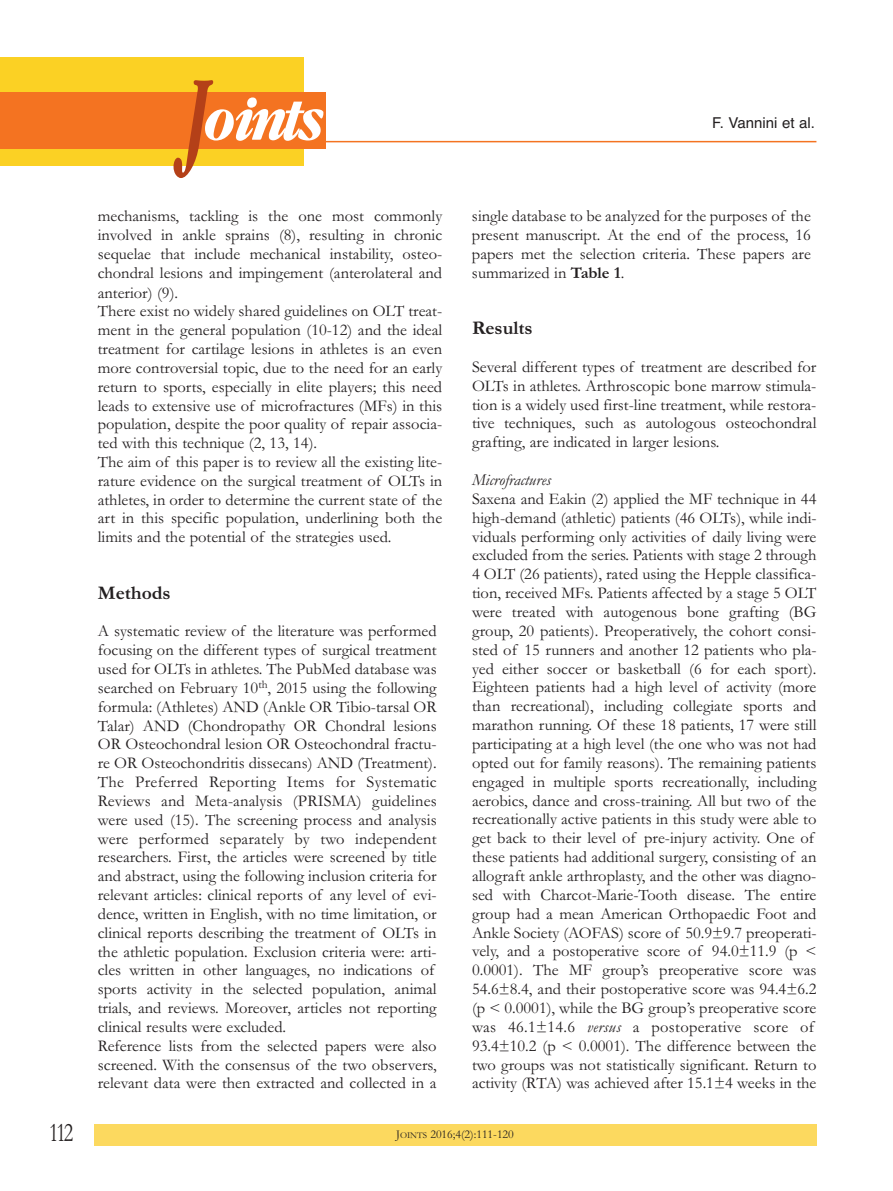
<style>
.page{position:relative;width:893px;height:1191px;background:#fff}
.page>*{position:absolute;margin:0;border:0;box-sizing:border-box;transform-origin:0 0}
.t1{font:italic 700 55.8px "Garamond Cond";letter-spacing:-.085em;color:#fff}
.t2{font:27px "Garamond";color:#231f20;scale:.75 1}
.t3{font:700 19.5px "Garamond";color:#231f20}
.t4{font:16.5px/18.9px "Garamond";color:#231f20}
.t5{font:italic 16.5px "Garamond";color:#231f20}
.t6{font:15px "Helvetica";color:#231f20}
.t7{font:12px "Garamond";color:#231f20}
.s1{font-size:99.9px;color:#b44018}
.s2{font-weight:700}
.s3{font-style:italic}
.s4{font-size:9px}
</style>
<div class="page">
<hr style="left:176px;top:141px;width:640px;height:1px;background:#f47321">
<div style="left:94px;top:1124px;width:722px;height:21px;background:#fcd95f"></div>
<div style="left:0;top:57px;width:304px;height:109px;background:#fbd124"></div>
<div style="left:0;top:92px;width:326px;height:56px;background:#f47321"></div>
<h1 class="t1" style="left:181px;top:88px;width:140px"><span class="s1">J</span>oints</h1>
<p class="t4" style="left:98px;top:206px;width:346px">mechanisms, tackling is the one most commonly involved in ankle sprains (8), resulting in chronic sequelae that include mechanical instability, osteo&shy;chondral lesions and impingement (anterolateral and anterior) (9).<br>there exist no widely shared guidelines on oLt treat&shy;ment in the general population (10-12) and the ideal treatment for cartilage lesions in athletes is an even more controversial topic, due to the need for an early return to sports, especially in elite players; this need leads to extensive use of microfractures (MFs) in this population, despite the poor quality of repair associa&shy;ted with this technique (2, 13, 14).<br>the aim of this paper is to review all the existing lite&shy;rature evidence on the surgical treatment of oLts in athletes, in order to determine the current state of the art in this specific population, underlining both the limits and the potential of the strategies used.</p>
<p class="t3" style="left:98px;top:580px;width:74px">Methods</p>
<p class="t4" style="left:98px;top:621px;width:340px">A systematic review of the literature was performed focusing on the different types of surgical treatment used for oLts in athletes. the PubMed database was searched on February 10<sup>th</sup>, 2015 using the following formula: (Athletes) AnD (Ankle oR tibio-tarsal oR talar) AnD (Chondropathy oR Chondral lesions oR osteochondral lesion oR osteochondral fractu&shy;re oR osteochondritis dissecans) AnD (treatment). the Preferred Reporting items for systematic Reviews and Meta-analysis (PRisMA) guidelines were used (15). the screening process and analysis were performed separately by two independent researchers. First, the articles were screened by title and abstract, using the following inclusion criteria for relevant articles: clinical reports of any level of evi&shy;dence, written in English, with no time limitation, or clinical reports describing the treatment of oLts in the athletic population. Exclusion criteria were: arti&shy;cles written in other languages, no indications of sports activity in the selected population, animal trials, and reviews. Moreover, articles not reporting clinical results were excluded.<br>Reference lists from the selected papers were also screened. With the consensus of the two observers, relevant data were then extracted and collected in a</p>
<p class="t6" style="left:712px;top:114px;width:104px">F. Vannini et al.</p>
<p class="t4" style="left:472px;top:206px;width:340px;text-align:justify">single database to be analyzed for the purposes of the present manuscript. At the end of the process, 16 papers met the selection criteria. these papers are summarized in <span class="s2">Table 1</span>.</p>
<p class="t3" style="left:472px;top:316px;width:62px">Results</p>
<p class="t4" style="left:472px;top:357px;width:346px;text-align:justify">several different types of treatment are described for oLts in athletes. Arthroscopic bone marrow stimula&shy;tion is a widely used first-line treatment, while restora&shy;tive techniques, such as autologous osteochondral grafting, are indicated in larger lesions.</p>
<p class="t5" style="left:472px;top:469px;width:81px">Microfractures</p>
<p class="t4" style="left:472px;top:489px;width:346px">saxena and Eakin (2) applied the MF technique in 44 high-demand (athletic) patients (46 oLts), while indi&shy;viduals performing only activities of daily living were excluded from the series. Patients with stage 2 through 4 oLt (26 patients), rated using the Hepple classifica&shy;tion, received MFs. Patients affected by a stage 5 oLt were treated with autogenous bone grafting (BG group, 20 patients). Preoperatively, the cohort consi&shy;sted of 15 runners and another 12 patients who pla&shy;yed either soccer or basketball (6 for each sport).<br>Eighteen patients had a high level of activity (more than recreational), including collegiate sports and marathon running. of these 18 patients, 17 were still participating at a high level (the one who was not had opted out for family reasons). the remaining patients engaged in multiple sports recreationally, including aerobics, dance and cross-training. All but two of the recreationally active patients in this study were able to get back to their level of pre-injury activity. one of these patients had additional surgery, consisting of an allograft ankle arthroplasty, and the other was diagno&shy;sed with Charcot-Marie-tooth disease. the entire group had a mean American orthopaedic Foot and Ankle society (AoFAs) score of 50.9±9.7 preoperati&shy;vely, and a postoperative score of 94.0±11.9 (p &lt; 0.0001). the MF group’s preoperative score was 54.6±8.4, and their postoperative score was 94.4±6.2 (p &lt; 0.0001), while the BG group’s preoperative score was 46.1±14.6 <span class="s3">versus</span> a postoperative score of 93.4±10.2 (p &lt; 0.0001). the difference between the two groups was not statistically significant. Return to activity (RtA) was achieved after 15.1±4 weeks in the</p>
<h2 class="t2" style="left:49px;top:1116px;width:33px">112</h2>
<p class="t7" style="left:396px;top:1126px;width:119px">J<span class="s4">oints</span> 2016;4(2):111-120</p>
</div>
